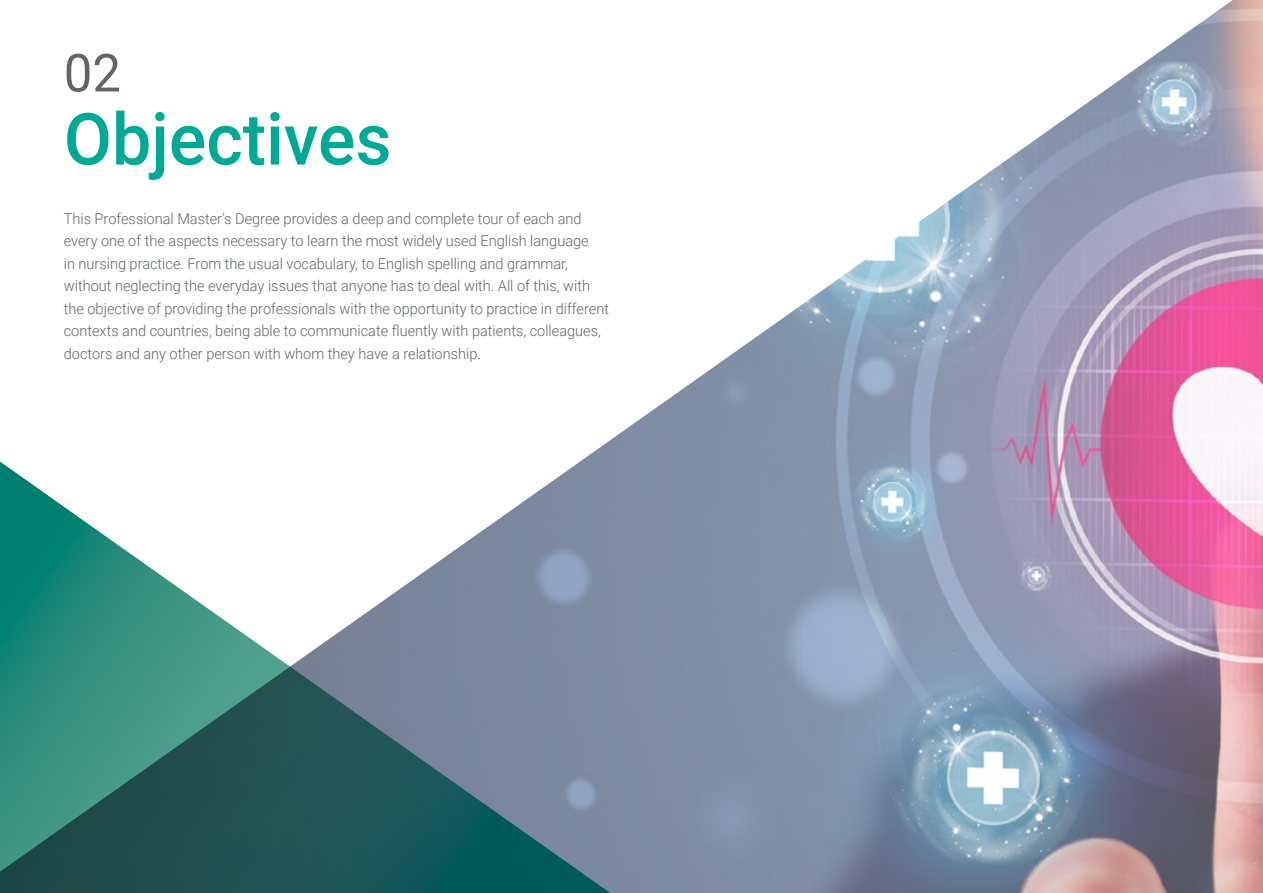
<style>
.page{position:relative;width:1263px;height:893px;background:#fff}
.page>*{position:absolute;margin:0;border:0;box-sizing:border-box;transform-origin:0 0}
.t1{font:500 72px "Roboto";color:#00a996}
.t2{font:52.5px "Roboto";color:#61646a}
.t3{font:300 15px/22.5px "Roboto";color:#61646a}
</style>
<div class="page">
<img style="left:602px;top:0;width:661px;height:893px">
<svg style="left:0;top:446px;width:640px;height:447px"></svg>
<h2 class="t2" style="left:64px;top:36px;width:59px">02</h2>
<h1 class="t1" style="left:64px;top:89px;width:329px">Objectives</h1>
<p class="t3" style="left:64px;top:207px;width:547px">This Professional Master's Degree provides a deep and complete tour of each and every one of the aspects necessary to learn the most widely used English language<br>in nursing practice. From the usual vocabulary, to English spelling and grammar, without neglecting the everyday issues that anyone has to deal with. All of this, with the objective of providing the professionals with the opportunity to practice in different contexts and countries, being able to communicate fluently with patients, colleagues, doctors and any other person with whom they have a relationship.</p>
</div>
